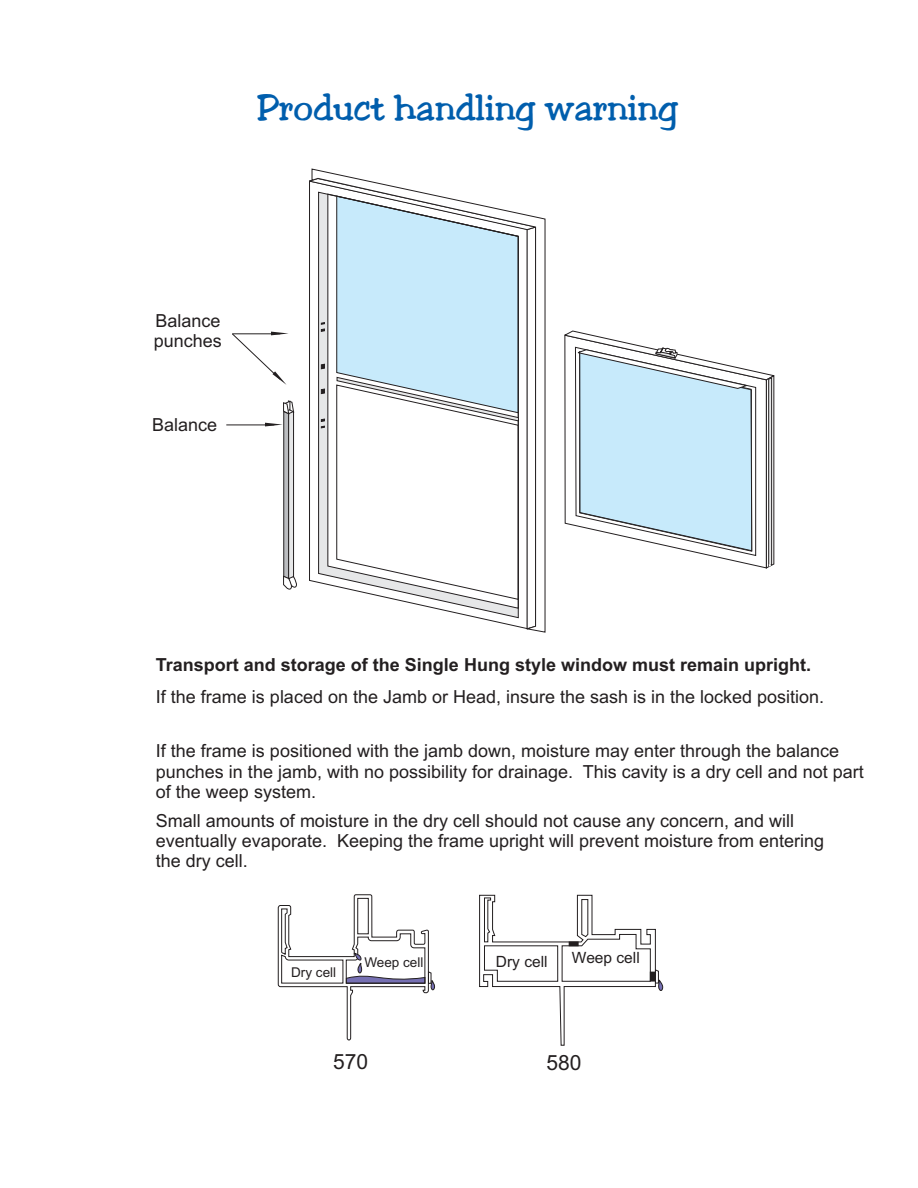
<style>
.page{position:relative;width:918px;height:1188px;background:#fff}
.page>*{position:absolute;margin:0;border:0;box-sizing:border-box;transform-origin:0 0}
.t1{font:37.5px "Jester";color:#005ead}
.t2{font:21px "Arial";color:#231f20}
.t3{font:18px/20.1px "Arial";color:#231f20}
.t4{font:700 18px "Arial";color:#231f20}
.t5{font:15.45px "Arial";color:#231f20}
.t6{font:13.5px "Arial";color:#231f20}
</style>
<div class="page">
<svg style="left:312px;top:169px;width:233px;height:463px"></svg>
<svg style="left:564px;top:331px;width:211px;height:237px"></svg>
<svg style="left:309px;top:178px;width:228px;height:451px"></svg>
<svg style="left:278px;top:894px;width:157px;height:147px"></svg>
<svg style="left:479px;top:895px;width:184px;height:151px"></svg>
<hr style="left:226px;top:425px;width:48px;height:1px;background:#231f20">
<svg style="left:265px;top:401px;width:32px;height:189px"></svg>
<svg style="left:232px;top:332px;width:56px;height:53px"></svg>
<h1 class="t1" style="left:257px;top:93px;width:422px">Product handling warning</h1>
<p class="t3" style="left:154px;top:313px;width:70px">Balance punches</p>
<p class="t3" style="left:152px;top:417px;width:67px">Balance</p>
<p class="t4" style="left:156px;top:658px;width:657px">Transport and storage of the Single Hung style window must remain upright.</p>
<p class="t3" style="left:156px;top:689px;width:670px">If the frame is placed on the Jamb or Head, insure the sash is in the locked position.</p>
<p class="t3" style="left:156px;top:743px;width:710px">If the frame is positioned with the jamb down, moisture may enter through the balance punches in the jamb, with no possibility for drainage. This cavity is a dry cell and not part of the weep system.</p>
<p class="t3" style="left:156px;top:812px;width:670px">Small amounts of moisture in the dry cell should not cause any concern, and will eventually evaporate. Keeping the frame upright will prevent moisture from entering the dry cell.</p>
<p class="t6" style="left:291px;top:967px;width:46px">Dry cell</p>
<p class="t6" style="left:364px;top:957px;width:61px">Weep cell</p>
<p class="t5" style="left:496px;top:956px;width:53px">Dry cell</p>
<p class="t5" style="left:572px;top:952px;width:69px">Weep cell</p>
<p class="t2" style="left:333px;top:1054px;width:37px">570</p>
<p class="t2" style="left:547px;top:1055px;width:37px">580</p>
</div>
